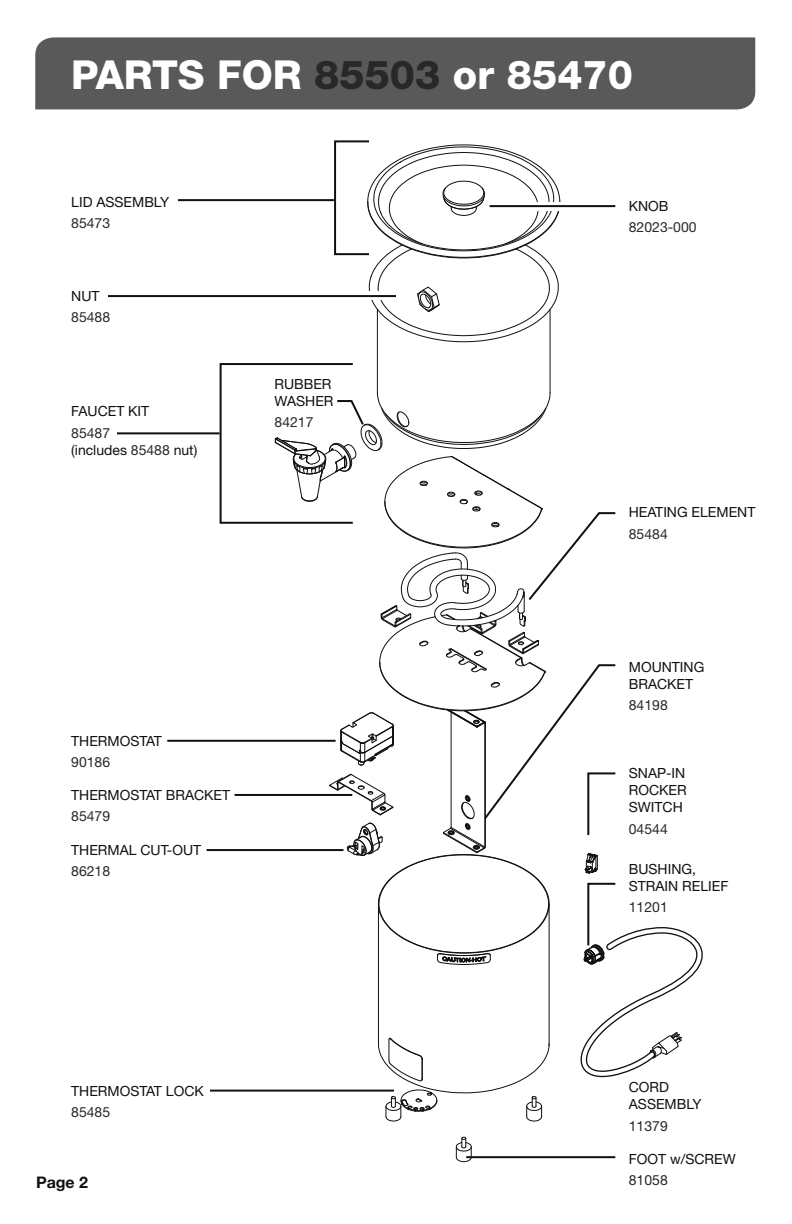
<style>
.page{position:relative;width:792px;height:1224px;background:#fff}
.page>*{position:absolute;margin:0;border:0;box-sizing:border-box;transform-origin:0 0}
.t1{font:800 40px "Helvetica Neue";color:#fff}
.t2{font:700 16px "Helvetica Neue";color:#101010}
.t3{font:14px/17px "Helvetica Neue";color:#101010}
.t4{font:14px "Helvetica Neue";color:#282828}
.s1{color:#282828}
</style>
<div class="page">
<svg style="left:455px;top:1136px;width:17px;height:27px"></svg>
<hr style="left:377px;top:309px;width:1px;height:84px;background:#101010">
<hr style="left:550px;top:309px;width:1px;height:84px;background:#101010">
<svg style="left:367px;top:144px;width:194px;height:199px"></svg>
<hr style="left:178px;top:199px;width:156px;height:2px;background:#101010">
<hr style="left:210px;top:1090px;width:184px;height:2px;background:#101010">
<hr style="left:207px;top:849px;width:137px;height:2px;background:#101010">
<hr style="left:235px;top:794px;width:117px;height:2px;background:#101010">
<hr style="left:167px;top:740px;width:169px;height:2px;background:#101010">
<hr style="left:117px;top:432px;width:103px;height:2px;background:#101010">
<hr style="left:466px;top:1156px;width:149px;height:2px;background:#101010">
<div style="left:35px;top:37px;width:720px;height:72px;background:#595959"></div>
<div style="left:334px;top:140px;width:36px;height:115px;border:2px solid #101010"></div>
<div style="left:220px;top:363px;width:134px;height:161px;border:2px solid #101010"></div>
<svg style="left:369px;top:291px;width:29px;height:9px"></svg>
<svg style="left:537px;top:202px;width:45px;height:9px"></svg>
<hr style="left:490px;top:205px;width:125px;height:2px;background:#101010">
<hr style="left:108px;top:295px;width:288px;height:2px;background:#101010">
<svg style="left:274px;top:392px;width:429px;height:730px"></svg>
<h1 class="t1" style="left:71px;top:50px;width:563px">PARTS FOR <span class="s1">85503</span> or 85470</h1>
<p class="t3" style="left:71px;top:193px;width:100px">LID ASSEMBLY</p>
<p class="t4" style="left:71px;top:215px;width:40px">85473</p>
<p class="t3" style="left:71px;top:287px;width:30px">NUT</p>
<p class="t4" style="left:71px;top:309px;width:40px">85488</p>
<p class="t3" style="left:71px;top:403px;width:80px">FAUCET KIT</p>
<p class="t3" style="left:71px;top:424px;width:128px"><span class="s1">85487<br></span>(includes <span class="s1">85488</span> nut)</p>
<p class="t3" style="left:275px;top:375px;width:61px">RUBBER<br>WASHER</p>
<p class="t4" style="left:275px;top:414px;width:40px">84217</p>
<p class="t3" style="left:71px;top:732px;width:92px">THERMOSTAT</p>
<p class="t4" style="left:71px;top:754px;width:40px">90186</p>
<p class="t3" style="left:71px;top:786px;width:160px">THERMOSTAT BRACKET</p>
<p class="t4" style="left:71px;top:808px;width:40px">85479</p>
<p class="t3" style="left:71px;top:841px;width:131px">THERMAL CUT-OUT</p>
<p class="t4" style="left:71px;top:863px;width:40px">86218</p>
<p class="t3" style="left:71px;top:1082px;width:134px">THERMOSTAT LOCK</p>
<p class="t4" style="left:71px;top:1104px;width:40px">85485</p>
<p class="t2" style="left:36px;top:1172px;width:54px">Page 2</p>
<p class="t3" style="left:629px;top:198px;width:41px">KNOB</p>
<p class="t4" style="left:629px;top:219px;width:69px">82023-000</p>
<p class="t3" style="left:629px;top:504px;width:128px">HEATING ELEMENT</p>
<p class="t4" style="left:629px;top:525px;width:40px">85484</p>
<p class="t3" style="left:629px;top:658px;width:77px">MOUNTING<br>BRACKET</p>
<p class="t4" style="left:629px;top:697px;width:40px">84198</p>
<p class="t3" style="left:629px;top:765px;width:59px;text-align:justify">SNAP-IN ROCKER SWITCH</p>
<p class="t4" style="left:629px;top:820px;width:40px">04544</p>
<p class="t3" style="left:629px;top:860px;width:101px">BUSHING,<br>STRAIN RELIEF</p>
<p class="t4" style="left:629px;top:899px;width:40px">11201</p>
<p class="t3" style="left:629px;top:1079px;width:74px">CORD<br>ASSEMBLY</p>
<p class="t4" style="left:629px;top:1117px;width:40px">11379</p>
<p class="t3" style="left:629px;top:1150px;width:108px">FOOT w/SCREW</p>
<p class="t4" style="left:629px;top:1172px;width:40px">81058</p>
</div>
